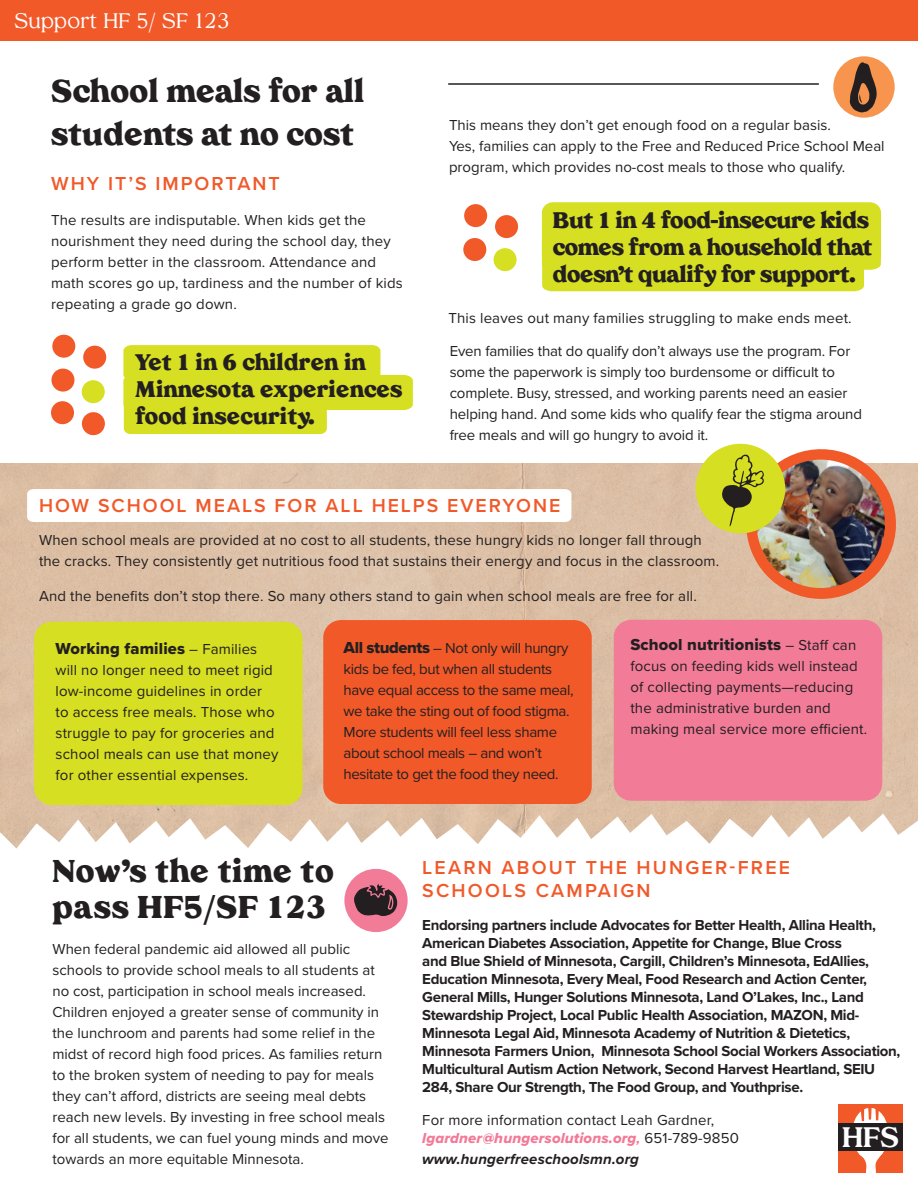
<style>
.page{position:relative;width:918px;height:1188px;background:#fff}
.page>*{position:absolute;margin:0;border:0;box-sizing:border-box;transform-origin:0 0}
.Heading_Style_1{font:900 31.5px/43.2px "Tropiline";letter-spacing:.01em;color:#231f20}
.t1{font:700 28.2px "Tropiline";color:#fff}
.Pullout_Style{font:900 22.5px/27px "Tropiline";letter-spacing:-.01em;color:#231f20}
.Pullout_Style-2{font:900 22.5px/27px "Tropiline";letter-spacing:.01em;color:#231f20}
.Heading_Style_2{font:21px "Tropiline";letter-spacing:.01em;color:#fff}
.Heading_Style_2-2{font:600 19.5px/23.4px "Proxima Nova";letter-spacing:.1em;color:#f15929}
.t2{font:16.5px "Proxima Nova Extrabld";letter-spacing:.01em;color:#231f20}
.t3{font:15px/21px "Proxima Nova";color:#231f20}
.Heading_Style_2-3{font:700 15px/18px "Proxima Nova";letter-spacing:-.02em;color:#231f20}
.t4{font:15px/21px "Proxima Nova";letter-spacing:-.025em;color:#231f20}
.t5{font:15px "Proxima Nova Extrabld It";letter-spacing:.01em;color:#f27a97}
.t6{font:italic 700 15px "Proxima Nova";letter-spacing:.01em;color:#231f20}
.s1{font-family:"Proxima Nova";font-size:15px}
.s2{font-family:"Proxima Nova Extrabld";font-size:16.5px}
.s3{font-family:"Proxima Nova";font-weight:700;font-style:italic;color:#f27b98}
.s4{font-family:"Proxima Nova";color:#231f20}
</style>
<div class="page">
<div style="left:838px;top:1104px;width:65px;height:69px;background:#f15929"></div>
<img style="left:0;top:463px;width:918px;height:386px">
<svg style="left:853px;top:1108px;width:34px;height:65px"></svg>
<div style="left:839px;top:1123px;width:64px;height:28px;background:#231f20"></div>
<svg style="left:123px;top:345px;width:290px;height:89px"></svg>
<div style="left:542px;top:202px;width:339px;height:64px;background:#d6df21;border-radius:11px"></div>
<div style="left:542px;top:258px;width:339px;height:33px;background:#d6df21"></div>
<div style="left:34px;top:622px;width:269px;height:183px;background:#d6df21;border-radius:18px"></div>
<div style="left:614px;top:620px;width:268px;height:181px;background:#f27b98;border-radius:17px"></div>
<div style="left:323px;top:620px;width:269px;height:184px;background:#f15929;border-radius:18px"></div>
<div style="left:464px;top:204px;width:23px;height:23px;background:#f15929;border-radius:50%"></div>
<div style="left:52px;top:335px;width:23px;height:23px;background:#f15929;border-radius:50%"></div>
<div style="left:51px;top:401px;width:23px;height:23px;background:#f15929;border-radius:50%"></div>
<div style="left:494px;top:248px;width:23px;height:23px;background:#d6df21;border-radius:50%"></div>
<div style="left:82px;top:380px;width:23px;height:23px;background:#d6df21;border-radius:50%"></div>
<div style="left:495px;top:215px;width:23px;height:23px;background:#f15929;border-radius:50%"></div>
<div style="left:83px;top:346px;width:23px;height:23px;background:#f15929;border-radius:50%"></div>
<div style="left:82px;top:412px;width:23px;height:23px;background:#f15929;border-radius:50%"></div>
<div style="left:463px;top:238px;width:23px;height:23px;background:#f15929;border-radius:50%"></div>
<div style="left:51px;top:369px;width:23px;height:23px;background:#f15929;border-radius:50%"></div>
<svg style="left:27px;top:489px;width:544px;height:33px"></svg>
<hr style="left:449px;top:83px;width:369px;height:2px;background:#231f20">
<img style="left:689px;top:443px;width:216px;height:165px">
<div style="left:344px;top:869px;width:64px;height:63px;background:#f27b98;border-radius:50%"></div>
<svg style="left:354px;top:884px;width:44px;height:32px"></svg>
<div style="left:833px;top:56px;width:62px;height:62px;background:#f7944d;border-radius:50%"></div>
<svg style="left:850px;top:62px;width:27px;height:51px"></svg>
<div style="left:0;top:0;width:918px;height:40px;background:#f15929"></div>
<p class="Heading_Style_2" style="left:14px;top:9px;width:217px">Support HF 5/ SF 123</p>
<p class="Heading_Style_1" style="left:51px;top:70px;width:315px">School meals for all students at no cost</p>
<p class="Heading_Style_2-2" style="left:51px;top:171px;width:230px">WHY IT’S IMPORTANT</p>
<p class="t3" style="left:51px;top:209px;width:353px">The results are indisputable. When kids get the nourishment they need during the school day, they perform better in the classroom. Attendance and math scores go up, tardiness and the number of kids repeating a grade go down.</p>
<p class="Pullout_Style-2" style="left:135px;top:349px;width:269px">Yet 1 in 6 children in<br>Minnesota experiences food insecurity.</p>
<p class="t3" style="left:449px;top:114px;width:383px">This means they don’t get enough food on a regular basis.</p>
<p class="t3" style="left:449px;top:135px;width:437px">Yes, families can apply to the Free and Reduced Price School Meal program, which provides no-cost meals to those who qualify.</p>
<p class="Pullout_Style" style="left:553px;top:207px;width:321px">But 1 in 4 food-insecure kids comes from a household that doesn’t qualify for support.</p>
<p class="t3" style="left:448px;top:307px;width:405px">This leaves out many families struggling to make ends meet.</p>
<p class="t3" style="left:450px;top:339px;width:414px">Even families that do qualify don’t always use the program. For some the paperwork is simply too burdensome or difficult to complete. Busy, stressed, and working parents need an easier helping hand. And some kids who qualify fear the stigma around free meals and will go hungry to avoid it.</p>
<p class="Heading_Style_2-2" style="left:39px;top:494px;width:523px">HOW SCHOOL MEALS FOR ALL HELPS EVERYONE</p>
<p class="t3" style="left:39px;top:529px;width:664px">When school meals are provided at no cost to all students, these hungry kids no longer fall through</p>
<p class="t3" style="left:39px;top:550px;width:682px">the cracks. They consistently get nutritious food that sustains their energy and focus in the classroom.</p>
<p class="t3" style="left:39px;top:585px;width:659px">And the benefits don’t stop there. So many others stand to gain when school meals are free for all.</p>
<p class="t2" style="left:56px;top:637px;width:203px">Working families <span class="s1">– Families</span></p>
<p class="t3" style="left:56px;top:659px;width:224px">will no longer need to meet rigid low-income guidelines in order to access free meals. Those who struggle to pay for groceries and school meals can use that money for other essential expenses.</p>
<p class="t4" style="left:344px;top:637px;width:232px"><span class="s2">All students</span> – Not only will hungry kids be fed, but when all students have equal access to the same meal, we take the sting out of food stigma.<br>More students will feel less shame about school meals – and won’t hesitate to get the food they need.</p>
<p class="t2" style="left:630px;top:632px;width:227px">School nutritionists <span class="s1">– Staff can</span></p>
<p class="t3" style="left:630px;top:655px;width:238px">focus on feeding kids well instead of collecting payments—reducing the administrative burden and making meal service more efficient.</p>
<p class="Heading_Style_1" style="left:52px;top:853px;width:283px;line-height:36px">Now’s the time to pass HF5/SF 123</p>
<p class="t3" style="left:52px;top:938px;width:338px">When federal pandemic aid allowed all public schools to provide school meals to all students at no cost, participation in school meals increased.<br>Children enjoyed a greater sense of community in the lunchroom and parents had some relief in the midst of record high food prices. As families return to the broken system of needing to pay for meals they can’t afford, districts are seeing meal debts reach new levels. By investing in free school meals for all students, we can fuel young minds and move towards an more equitable Minnesota.</p>
<p class="Heading_Style_2-2" style="left:422px;top:855px;width:369px">LEARN ABOUT THE HUNGER-FREE<br>SCHOOLS CAMPAIGN</p>
<p class="Heading_Style_2-3" style="left:422px;top:916px;width:480px">Endorsing partners include Advocates for Better Health, Allina Health, American Diabetes Association, Appetite for Change, Blue Cross<br>and Blue Shield of Minnesota, Cargill, Children’s Minnesota, EdAllies, Education Minnesota, Every Meal, Food Research and Action Center, General Mills, Hunger Solutions Minnesota, Land O’Lakes, Inc., Land Stewardship Project, Local Public Health Association, MAZON, Mid-Minnesota Legal Aid, Minnesota Academy of Nutrition &amp; Dietetics, Minnesota Farmers Union, Minnesota School Social Workers Association, Multicultural Autism Action Network, Second Harvest Heartland, SEIU 284, Share Our Strength, The Food Group, and Youthprise.</p>
<p class="t3" style="left:422px;top:1109px;width:293px">For more information contact Leah Gardner,</p>
<p class="t5" style="left:422px;top:1127px;width:318px">lgardner@hungersolutions.org<span class="s3">,</span> <span class="s4">651-789-9850</span></p>
<p class="t6" style="left:422px;top:1148px;width:218px">www.hungerfreeschoolsmn.org</p>
<h2 class="t1" style="left:842px;top:1121px;width:59px">HFS</h2>
</div>
